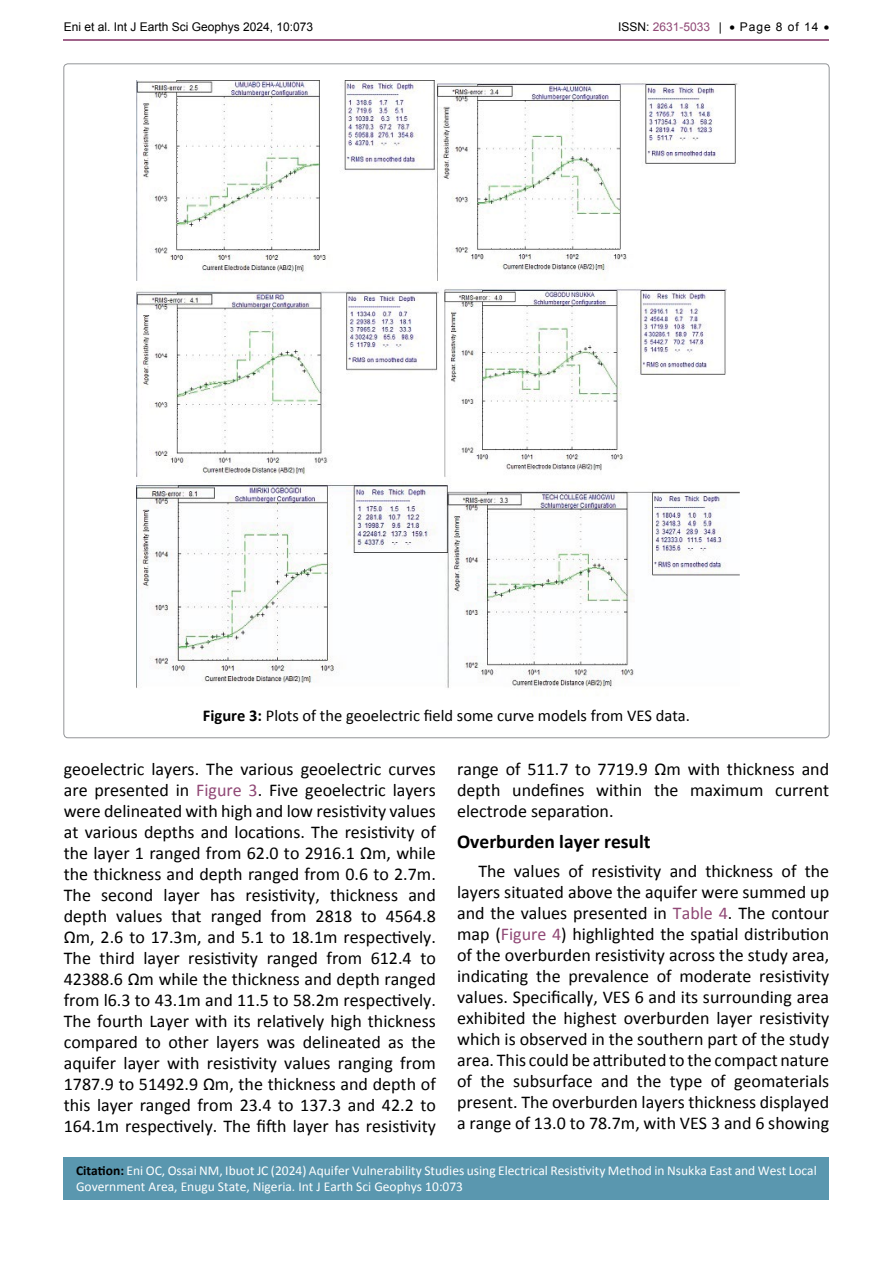
<style>
.page{position:relative;width:893px;height:1263px;background:#fff}
.page>*{position:absolute;margin:0;border:0;box-sizing:border-box;transform-origin:0 0}
.t1{font:700 19.5px "Calibri";color:#000}
.t2{font:18px/21px "Calibri";color:#000;text-align:justify}
.t3{font:16.5px "Calibri";color:#000}
.t4{font:13.5px/16.2px "Calibri";color:#fff}
.t5{font:12px "Arial";color:#000}
.s1{color:#904875}
.s2{font-weight:700}
.s3{font-weight:700;color:#000}
</style>
<div class="page">
<hr style="left:64px;top:39px;width:765px;height:2px;background:#904875">
<div style="left:64px;top:1157px;width:765px;height:42px;background:#5a97af"></div>
<img style="left:136px;top:80px;width:604px;height:609px">
<p class="t5" style="left:64px;top:18px;width:251px">Eni et al. Int J Earth Sci Geophys 2024, 10:073</p>
<p class="t5" style="left:618px;top:18px;width:213px">ISSN: <span class="s1">2631-5033</span> | • Page 8 of 14 •</p>
<p class="t3" style="left:203px;top:705px;width:488px"><span class="s2">Figure 3:</span> Plots of the geoelectric field some curve models from VES data.</p>
<p class="t2" style="left:457px;top:758px;width:374px">range of 511.7 to 7719.9 Ωm with thickness and depth undefines within the maximum current electrode separation.</p>
<p class="t1" style="left:457px;top:829px;width:195px">Overburden layer result</p>
<p class="t2" style="left:457px;top:861px;width:374px;text-indent:21px">The values of resistivity and thickness of the layers situated above the aquifer were summed up and the values presented in <span class="s1">Table 4</span>. The contour map (<span class="s1">Figure 4</span>) highlighted the spatial distribution of the overburden resistivity across the study area, indicating the prevalence of moderate resistivity values. Specifically, VES 6 and its surrounding area exhibited the highest overburden layer resistivity which is observed in the southern part of the study area. This could be attributed to the compact nature of the subsurface and the type of geomaterials present. The overburden layers thickness displayed a range of 13.0 to 78.7m, with VES 3 and 6 showing</p>
<p class="t2" style="left:64px;top:758px;width:374px">geoelectric layers. The various geoelectric curves are presented in <span class="s1">Figure 3</span>. Five geoelectric layers were delineated with high and low resistivity values at various depths and locations. The resistivity of the layer 1 ranged from 62.0 to 2916.1 Ωm, while the thickness and depth ranged from 0.6 to 2.7m.<br>The second layer has resistivity, thickness and depth values that ranged from 2818 to 4564.8<br>Ωm, 2.6 to 17.3m, and 5.1 to 18.1m respectively.<br>The third layer resistivity ranged from 612.4 to 42388.6 Ωm while the thickness and depth ranged from l6.3 to 43.1m and 11.5 to 58.2m respectively.<br>The fourth Layer with its relatively high thickness compared to other layers was delineated as the aquifer layer with resistivity values ranging from 1787.9 to 51492.9 Ωm, the thickness and depth of this layer ranged from 23.4 to 137.3 and 42.2 to 164.1m respectively. The fifth layer has resistivity</p>
<p class="t4" style="left:76px;top:1162px;width:742px"><span class="s3">Citation:</span> Eni OC, Ossai NM, Ibuot JC (2024) Aquifer Vulnerability Studies using Electrical Resistivity Method in Nsukka East and West Local<br>Government Area, Enugu State, Nigeria. Int J Earth Sci Geophys 10:073</p>
</div>
